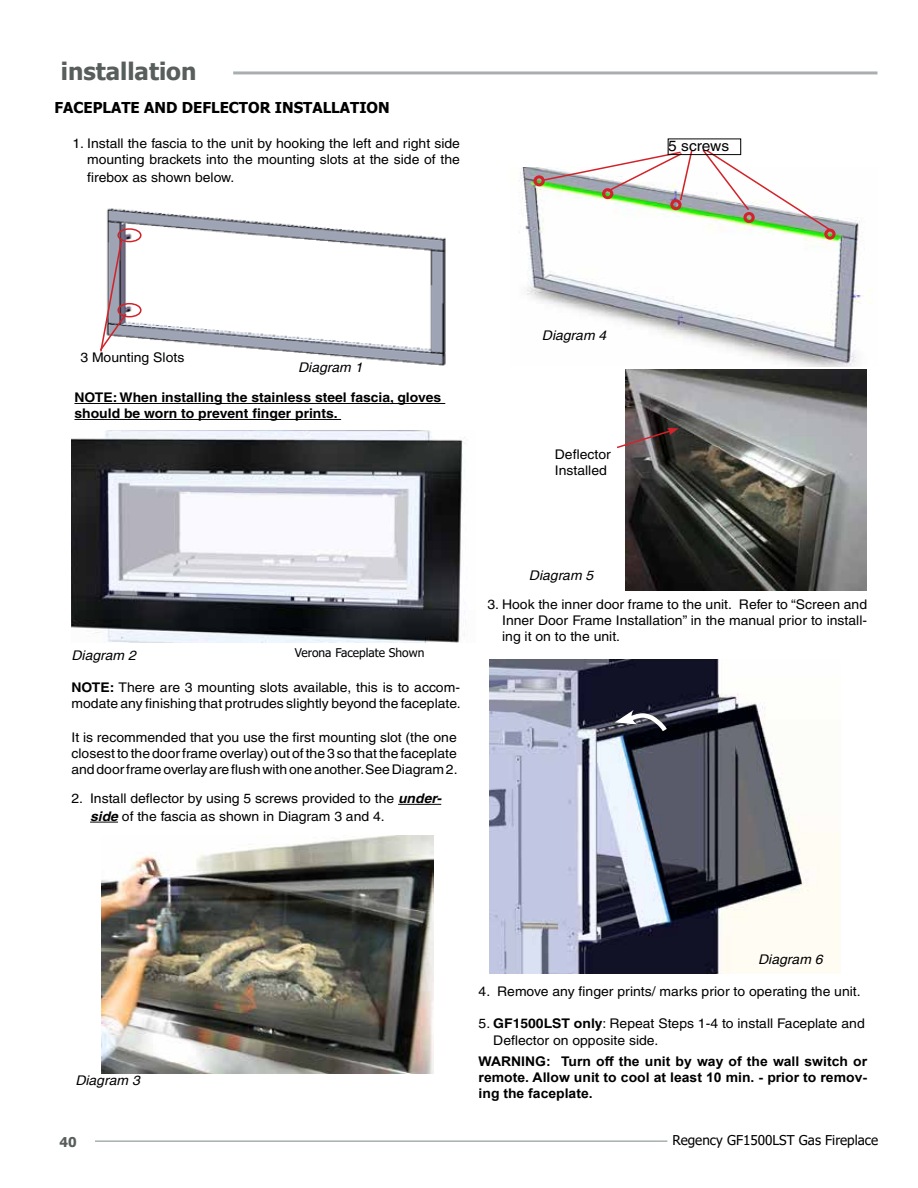
<style>
.page{position:relative;width:918px;height:1188px;background:#fff}
.page>*{position:absolute;margin:0;border:0;box-sizing:border-box;transform-origin:0 0}
.t1{font:700 24px "Tahoma";color:#585e5c}
.t2{font:700 20.7px "Arial";letter-spacing:.035em;color:#000;scale:1.05 1}
.t3{font:700 15px "Tahoma";color:#000}
.t4{font:14.85px "Helvetica";color:#000;scale:1.05 1}
.t5{font:13.5px "Tahoma";color:#000}
.t6{font:700 13.5px "Tahoma";color:#585e5c}
.t7{font:13.35px/16px "Helvetica";color:#000;scale:1.05 1}
.t8{font:700 13.35px/16px "Arial";color:#000;text-align:justify;scale:1.05 1}
.t9{font:700 13.35px/16px "Helvetica";color:#000;scale:1.05 1}
.t10{font:italic 13.35px "Helvetica";color:#000;scale:1.05 1}
.t11{font:12px "Tahoma";color:#000}
.s1{font-weight:700}
.s2{font-weight:700;font-style:italic}
</style>
<div class="page">
<hr style="left:95px;top:1140px;width:572px;height:2px;background:#a9afb0">
<hr style="left:233px;top:71px;width:644px;height:3px;background:#a9afb0">
<hr style="left:398px;top:804px;width:43px;height:1px;background:#000">
<svg style="left:90px;top:822px;width:28px;height:1px"></svg>
<img style="left:101px;top:836px;width:332px;height:237px">
<img style="left:625px;top:369px;width:241px;height:221px">
<svg style="left:617px;top:428px;width:62px;height:21px"></svg>
<hr style="left:74px;top:403px;width:371px;height:1px;background:#000">
<hr style="left:74px;top:419px;width:267px;height:1px;background:#000">
<img style="left:106px;top:208px;width:340px;height:158px">
<div style="left:117px;top:228px;width:25px;height:14px;border:2px solid #d2232a;border-radius:50%"></div>
<div style="left:117px;top:303px;width:25px;height:14px;border:2px solid #d2232a;border-radius:50%"></div>
<svg style="left:100px;top:239px;width:28px;height:114px"></svg>
<img style="left:519px;top:167px;width:354px;height:199px">
<div style="left:534px;top:175px;width:11px;height:11px;border:3px solid #d2232a;border-radius:50%"></div>
<div style="left:824px;top:229px;width:12px;height:11px;border:3px solid #d2232a;border-radius:50%"></div>
<div style="left:670px;top:199px;width:11px;height:11px;border:3px solid #d2232a;border-radius:50%"></div>
<svg style="left:701px;top:148px;width:131px;height:84px"></svg>
<img style="left:542px;top:149px;width:151px;height:53px">
<div style="left:668px;top:139px;width:73px;height:16px;border:1px solid #000"></div>
<img style="left:72px;top:430px;width:395px;height:213px">
<img style="left:489px;top:659px;width:352px;height:315px">
<svg style="left:615px;top:710px;width:56px;height:26px"></svg>
<h1 class="t1" style="left:61px;top:54px;width:137px">installation</h1>
<p class="t3" style="left:55px;top:97px;width:337px">FACEPLATE AND DEFLECTOR INSTALLATION</p>
<h2 class="t2" style="left:76px;top:99px;width:482px">FACEPLATE AND DEFLECTOR INSTALLATION</h2>
<p class="t7" style="left:72px;top:136px;width:371px;text-align:right">1. Install the fascia to the unit by hooking the left and right side mounting brackets into the mounting slots at the side of the</p>
<p class="t7" style="left:87px;top:169px;width:142px">firebox as shown below.</p>
<p class="t4" style="left:668px;top:137px;width:59px">5 screws</p>
<p class="t7" style="left:80px;top:349px;width:101px">3 Mounting Slots</p>
<p class="t10" style="left:298px;top:360px;width:63px">Diagram 1</p>
<p class="t9" style="left:74px;top:389px;width:351px">NOTE: When installing the stainless steel fascia, gloves should be worn to prevent finger prints.</p>
<p class="t10" style="left:542px;top:328px;width:63px">Diagram 4</p>
<p class="t7" style="left:555px;top:446px;width:55px">Deflector<br>Installed</p>
<p class="t10" style="left:529px;top:567px;width:63px">Diagram 5</p>
<p class="t10" style="left:72px;top:647px;width:63px">Diagram 2</p>
<p class="t11" style="left:295px;top:645px;width:131px">Verona Faceplate Shown</p>
<p class="t7" style="left:72px;top:679px;width:372px"><span class="s1">NOTE:</span> There are 3 mounting slots available, this is to accom&shy;modate any finishing that protrudes slightly beyond the faceplate.</p>
<p class="t7" style="left:72px;top:729px;width:369px;text-align:justify">It is recommended that you use the first mounting slot (the one closest to the door frame overlay) out of the 3 so that the faceplate and door frame overlay are flush with one another. See Diagram 2.</p>
<p class="t7" style="left:90px;top:789px;width:337px;line-height:17.7px;text-indent:-19px">2. Install deflector by using 5 screws provided to the <span class="s2">under&shy;side</span> of the fascia as shown in Diagram 3 and 4.</p>
<p class="t7" style="left:502px;top:596px;width:349px;text-align:justify;text-indent:-15px">3. Hook the inner door frame to the unit. Refer to “Screen and Inner Door Frame Installation” in the manual prior to install&shy;ing it on to the unit.</p>
<p class="t10" style="left:75px;top:1072px;width:63px">Diagram 3</p>
<p class="t10" style="left:758px;top:952px;width:63px">Diagram 6</p>
<p class="t7" style="left:479px;top:983px;width:365px">4. Remove any finger prints/ marks prior to operating the unit.</p>
<p class="t7" style="left:493px;top:1014px;width:355px;line-height:17.7px;text-indent:-15px">5. <span class="s1">GF1500LST only</span>: Repeat Steps 1-4 to install Faceplate and<br>Deflector on opposite side.</p>
<p class="t8" style="left:479px;top:1054px;width:371px">WARNING: Turn off the unit by way of the wall switch or remote. Allow unit to cool at least 10 min. - prior to remov&shy;ing the faceplate.</p>
<p class="t6" style="left:60px;top:1132px;width:19px">40</p>
<p class="t5" style="left:673px;top:1131px;width:207px">Regency GF1500LST Gas Fireplace</p>
</div>
